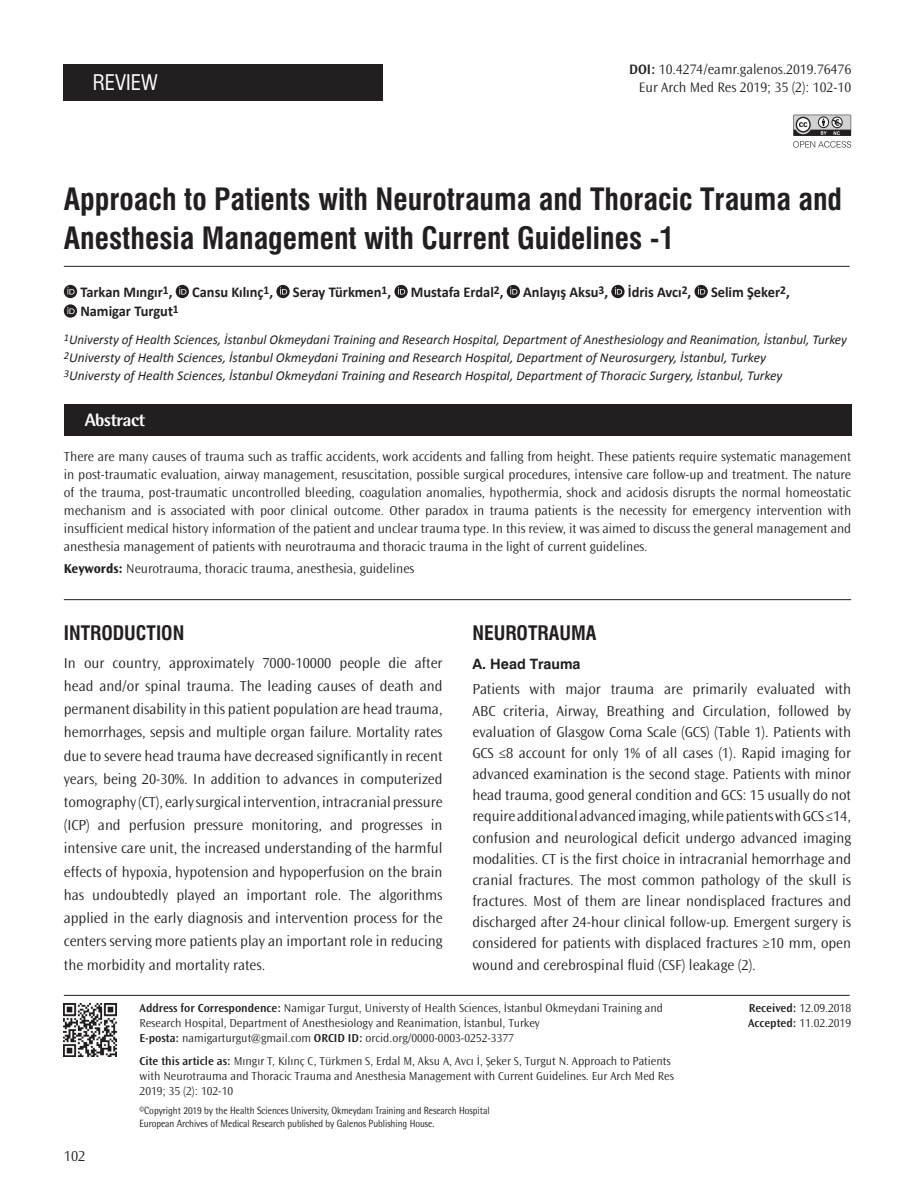
<style>
.page{position:relative;width:915px;height:1191px;background:#fff}
.page>*{position:absolute;margin:0;border:0;box-sizing:border-box;transform-origin:0 0}
.t1{font:30px/38.7px "Swiss Condensed Bold Tr";color:#231f20}
.t2{font:21px "Swiss Condensed Tr";color:#fff}
.t3{font:19.5px "Swiss Condensed Bold Tr";color:#231f20}
.t4{font:800 18px "Rotis Semi Sans Std";letter-spacing:-.025em;color:#fff}
.t5{font:300 15px/23.2px "Ocean Sans Std";color:#231f20;text-align:justify}
.t6{font:700 15px "Calibri";color:#231f20;scale:.96 1}
.t7{font:300 14.25px/18px "Ocean Sans Std";color:#231f20;text-align:right}
.t8{font:14.25px "Swiss Bold Tr";color:#231f20}
.t9{font:300 13.5px/18px "Ocean Sans Std";color:#231f20;text-align:justify}
.t10{font:italic 13.5px/18px "Calibri";color:#231f20}
.t11{font:300 12px/15px "Ocean Sans Std";color:#231f20}
.t12{font:10.5px/13.5px "Rotis Semi Sans Std";letter-spacing:-.005em;color:#231f20;scale:.9 1}
.s1{font-weight:600}
.s2{font-weight:700}
</style>
<div class="page">
<div style="left:64px;top:404px;width:786px;height:32px;background:#231f20"></div>
<svg style="left:64px;top:285px;width:13px;height:13px"></svg>
<svg style="left:67px;top:287px;width:8px;height:7px"></svg>
<svg style="left:176px;top:285px;width:13px;height:13px"></svg>
<svg style="left:179px;top:287px;width:7px;height:7px"></svg>
<svg style="left:276px;top:285px;width:13px;height:13px"></svg>
<svg style="left:280px;top:287px;width:7px;height:7px"></svg>
<svg style="left:394px;top:285px;width:13px;height:13px"></svg>
<svg style="left:398px;top:287px;width:7px;height:7px"></svg>
<svg style="left:506px;top:285px;width:14px;height:13px"></svg>
<svg style="left:510px;top:287px;width:7px;height:7px"></svg>
<svg style="left:611px;top:285px;width:13px;height:13px"></svg>
<svg style="left:614px;top:287px;width:8px;height:7px"></svg>
<svg style="left:694px;top:285px;width:13px;height:13px"></svg>
<svg style="left:697px;top:287px;width:8px;height:7px"></svg>
<div style="left:64px;top:304px;width:13px;height:14px;background:#231f20;border-radius:50%"></div>
<svg style="left:67px;top:307px;width:8px;height:7px"></svg>
<hr style="left:64px;top:266px;width:785px;height:1px;background:#231f20">
<hr style="left:64px;top:995px;width:785px;height:1px;background:#231f20">
<hr style="left:64px;top:599px;width:786px;height:1px;background:#231f20">
<svg style="left:793px;top:115px;width:57px;height:33px"></svg>
<div style="left:64px;top:64px;width:319px;height:37px;background:#231f20"></div>
<img style="left:63px;top:1003px;width:53px;height:54px">
<h2 class="t2" style="left:93px;top:70px;width:67px">REVIEW</h2>
<p class="t7" style="left:629px;top:61px;width:223px"><span class="s1">DOI:</span> 10.4274/eamr.galenos.2019.76476<br>Eur Arch Med Res 2019; 35 (2): 102-10</p>
<h1 class="t1" style="left:64px;top:180px;width:779px">Approach to Patients with Neurotrauma and Thoracic Trauma and<br>Anesthesia Management with Current Guidelines -1</h1>
<p class="t6" style="left:80px;top:282px;width:97px">Tarkan Mıngır<sup>1</sup>,</p>
<p class="t6" style="left:192px;top:282px;width:86px">Cansu Kılınç<sup>1</sup>,</p>
<p class="t6" style="left:293px;top:282px;width:104px">Seray Türkmen<sup>1</sup>,</p>
<p class="t6" style="left:411px;top:282px;width:98px">Mustafa Erdal<sup>2</sup>,</p>
<p class="t6" style="left:523px;top:282px;width:90px">Anlayış Aksu<sup>3</sup>,</p>
<p class="t6" style="left:627px;top:282px;width:67px">İdris Avcı<sup>2</sup>,</p>
<p class="t6" style="left:710px;top:282px;width:83px">Selim Şeker<sup>2</sup>,</p>
<p class="t6" style="left:80px;top:302px;width:104px">Namigar Turgut<sup>1</sup></p>
<p class="t10" style="left:64px;top:330px;width:784px"><sup>1</sup>Universty of Health Sciences, İstanbul Okmeydani Training and Research Hospital, Department of Anesthesiology and Reanimation, İstanbul, Turkey<br><sup>2</sup>Universty of Health Sciences, İstanbul Okmeydani Training and Research Hospital, Department of Neurosurgery, İstanbul, Turkey<br><sup>3</sup>Universty of Health Sciences, İstanbul Okmeydani Training and Research Hospital, Department of Thoracic Surgery, İstanbul, Turkey</p>
<p class="t4" style="left:85px;top:409px;width:62px">Abstract</p>
<p class="t9" style="left:64px;top:447px;width:788px">There are many causes of trauma such as traffic accidents, work accidents and falling from height. These patients require systematic management in post-traumatic evaluation, airway management, resuscitation, possible surgical procedures, intensive care follow-up and treatment. The nature of the trauma, post-traumatic uncontrolled bleeding, coagulation anomalies, hypothermia, shock and acidosis disrupts the normal homeostatic mechanism and is associated with poor clinical outcome. Other paradox in trauma patients is the necessity for emergency intervention with insufficient medical history information of the patient and unclear trauma type. In this review, it was aimed to discuss the general management and anesthesia management of patients with neurotrauma and thoracic trauma in the light of current guidelines.</p>
<p class="t9" style="left:64px;top:559px;width:352px"><span class="s2">Keywords:</span> Neurotrauma, thoracic trauma, anesthesia, guidelines</p>
<h3 class="t3" style="left:64px;top:621px;width:122px">INTRODUCTION</h3>
<p class="t5" style="left:64px;top:651px;width:380px">In our country, approximately 7000-10000 people die after head and/or spinal trauma. The leading causes of death and permanent disability in this patient population are head trauma, hemorrhages, sepsis and multiple organ failure. Mortality rates due to severe head trauma have decreased significantly in recent years, being 20-30%. In addition to advances in computerized tomography (CT), early surgical intervention, intracranial pressure (ICP) and perfusion pressure monitoring, and progresses in intensive care unit, the increased understanding of the harmful effects of hypoxia, hypotension and hypoperfusion on the brain has undoubtedly played an important role. The algorithms applied in the early diagnosis and intervention process for the centers serving more patients play an important role in reducing the morbidity and mortality rates.</p>
<h3 class="t3" style="left:472px;top:621px;width:125px">NEUROTRAUMA</h3>
<p class="t8" style="left:472px;top:655px;width:110px">A. Head Trauma</p>
<p class="t5" style="left:472px;top:679px;width:380px;line-height:21.1px">Patients with major trauma are primarily evaluated with ABC criteria, Airway, Breathing and Circulation, followed by evaluation of Glasgow Coma Scale (GCS) (Table 1). Patients with GCS ≤8 account for only 1% of all cases (1). Rapid imaging for advanced examination is the second stage. Patients with minor head trauma, good general condition and GCS: 15 usually do not require additional advanced imaging, while patients with GCS ≤14, confusion and neurological deficit undergo advanced imaging modalities. CT is the first choice in intracranial hemorrhage and cranial fractures. The most common pathology of the skull is fractures. Most of them are linear nondisplaced fractures and discharged after 24-hour clinical follow-up. Emergent surgery is considered for patients with displaced fractures ≥10 mm, open wound and cerebrospinal fluid (CSF) leakage (2).</p>
<p class="t11" style="left:139px;top:1001px;width:524px"><span class="s1">Address for Correspondence:</span> Namigar Turgut, Universty of Health Sciences, İstanbul Okmeydani Training and<br>Research Hospital, Department of Anesthesiology and Reanimation, İstanbul, Turkey<br><span class="s1">E-posta:</span> namigarturgut@gmail.com <span class="s1">ORCID ID:</span> orcid.org/0000-0003-0252-3377</p>
<p class="t11" style="left:747px;top:1001px;width:105px"><span class="s1">Received:</span> 12.09.2018<br><span class="s1">Accepted:</span> 11.02.2019</p>
<p class="t11" style="left:139px;top:1053px;width:535px"><span class="s1">Cite this article as:</span> Mıngır T, Kılınç C, Türkmen S, Erdal M, Aksu A, Avcı İ, Şeker S, Turgut N. Approach to Patients with Neurotrauma and Thoracic Trauma and Anesthesia Management with Current Guidelines. Eur Arch Med Res<br>2019; 35 (2): 102-10</p>
<p class="t5" style="left:64px;top:1145px;width:23px">102</p>
<p class="t12" style="left:139px;top:1103px;width:390px">©Copyright 2019 by the Health Sciences University, Okmeydanı Training and Research Hospital<br>European Archives of Medical Research published by Galenos Publishing House.</p>
</div>
